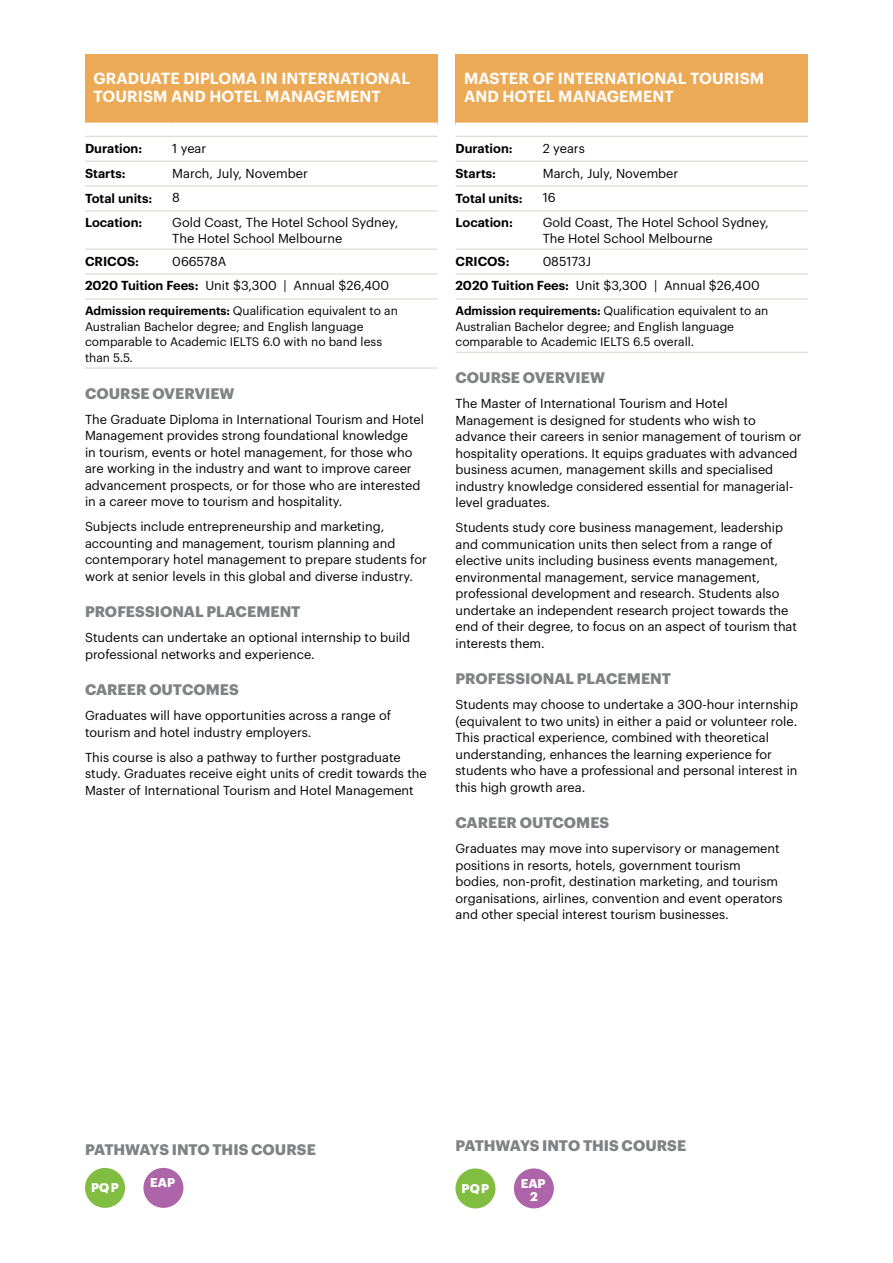
<style>
.page{position:relative;width:893px;height:1263px;background:#fff}
.page>*{position:absolute;margin:0;border:0;box-sizing:border-box;transform-origin:0 0}
.t1{font:600 15.75px/18px "Graphik";letter-spacing:.005em;color:#fff}
.t2{font:700 15px "Graphik";color:#808285}
.t3{font:12.75px/16.5px "Graphik";color:#000}
.t4{font:600 12.75px "Graphik";color:#000}
.t5{font:700 12.45px/12.9px "Graphik";color:#fff;text-align:center}
.t6{font:12px/15.8px "Graphik";color:#000}
.s1{font-weight:600}
</style>
<div class="page">
<div style="left:85px;top:54px;width:352px;height:70px;background:#ecaa56"></div>
<hr style="left:85px;top:136px;width:87px;height:1px;background:#d7d3cb">
<hr style="left:172px;top:136px;width:33px;height:1px;background:#d7d3cb">
<hr style="left:205px;top:136px;width:232px;height:1px;background:#d7d3cb">
<hr style="left:85px;top:161px;width:87px;height:1px;background:#d7d3cb">
<hr style="left:172px;top:161px;width:33px;height:1px;background:#d7d3cb">
<hr style="left:205px;top:161px;width:232px;height:1px;background:#d7d3cb">
<hr style="left:85px;top:186px;width:87px;height:1px;background:#d7d3cb">
<hr style="left:172px;top:186px;width:33px;height:1px;background:#d7d3cb">
<hr style="left:205px;top:186px;width:232px;height:1px;background:#d7d3cb">
<hr style="left:85px;top:211px;width:87px;height:1px;background:#d7d3cb">
<hr style="left:172px;top:211px;width:33px;height:1px;background:#d7d3cb">
<hr style="left:205px;top:211px;width:232px;height:1px;background:#d7d3cb">
<hr style="left:85px;top:249px;width:87px;height:1px;background:#d7d3cb">
<hr style="left:172px;top:249px;width:33px;height:1px;background:#d7d3cb">
<hr style="left:205px;top:249px;width:232px;height:1px;background:#d7d3cb">
<hr style="left:85px;top:274px;width:87px;height:1px;background:#d7d3cb">
<hr style="left:172px;top:274px;width:33px;height:1px;background:#d7d3cb">
<hr style="left:205px;top:274px;width:232px;height:1px;background:#d7d3cb">
<hr style="left:85px;top:298px;width:87px;height:1px;background:#d7d3cb">
<hr style="left:172px;top:298px;width:33px;height:1px;background:#d7d3cb">
<hr style="left:205px;top:298px;width:232px;height:1px;background:#d7d3cb">
<hr style="left:85px;top:368px;width:87px;height:1px;background:#d7d3cb">
<hr style="left:172px;top:368px;width:33px;height:1px;background:#d7d3cb">
<hr style="left:205px;top:368px;width:232px;height:1px;background:#d7d3cb">
<hr style="left:85px;top:123px;width:87px;height:3px;background:#fff">
<hr style="left:172px;top:123px;width:33px;height:3px;background:#fff">
<hr style="left:205px;top:123px;width:232px;height:3px;background:#fff">
<div style="left:85px;top:1168px;width:40px;height:40px;background:#81bd41;border-radius:50%"></div>
<div style="left:143px;top:1168px;width:40px;height:40px;background:#ad64a9;border-radius:50%"></div>
<div style="left:455px;top:54px;width:353px;height:70px;background:#ecaa56"></div>
<hr style="left:455px;top:136px;width:88px;height:1px;background:#d7d3cb">
<hr style="left:543px;top:136px;width:33px;height:1px;background:#d7d3cb">
<hr style="left:576px;top:136px;width:232px;height:1px;background:#d7d3cb">
<hr style="left:455px;top:161px;width:88px;height:1px;background:#d7d3cb">
<hr style="left:543px;top:161px;width:33px;height:1px;background:#d7d3cb">
<hr style="left:576px;top:161px;width:232px;height:1px;background:#d7d3cb">
<hr style="left:455px;top:186px;width:88px;height:1px;background:#d7d3cb">
<hr style="left:543px;top:186px;width:33px;height:1px;background:#d7d3cb">
<hr style="left:576px;top:186px;width:232px;height:1px;background:#d7d3cb">
<hr style="left:455px;top:211px;width:88px;height:1px;background:#d7d3cb">
<hr style="left:543px;top:211px;width:33px;height:1px;background:#d7d3cb">
<hr style="left:576px;top:211px;width:232px;height:1px;background:#d7d3cb">
<hr style="left:455px;top:249px;width:88px;height:1px;background:#d7d3cb">
<hr style="left:543px;top:249px;width:33px;height:1px;background:#d7d3cb">
<hr style="left:576px;top:249px;width:232px;height:1px;background:#d7d3cb">
<hr style="left:455px;top:274px;width:88px;height:1px;background:#d7d3cb">
<hr style="left:543px;top:274px;width:33px;height:1px;background:#d7d3cb">
<hr style="left:576px;top:274px;width:232px;height:1px;background:#d7d3cb">
<hr style="left:455px;top:298px;width:88px;height:1px;background:#d7d3cb">
<hr style="left:543px;top:298px;width:33px;height:1px;background:#d7d3cb">
<hr style="left:576px;top:298px;width:232px;height:1px;background:#d7d3cb">
<hr style="left:455px;top:352px;width:88px;height:1px;background:#d7d3cb">
<hr style="left:543px;top:352px;width:33px;height:1px;background:#d7d3cb">
<hr style="left:576px;top:352px;width:232px;height:1px;background:#d7d3cb">
<hr style="left:455px;top:123px;width:88px;height:3px;background:#fff">
<hr style="left:543px;top:123px;width:33px;height:3px;background:#fff">
<hr style="left:576px;top:123px;width:232px;height:3px;background:#fff">
<div style="left:455px;top:1168px;width:40px;height:40px;background:#81bd41;border-radius:50%"></div>
<div style="left:514px;top:1168px;width:40px;height:40px;background:#ad64a9;border-radius:50%"></div>
<p class="t1" style="left:94px;top:68px;width:318px">GRADUATE DIPLOMA IN INTERNATIONAL<br>TOURISM AND HOTEL MANAGEMENT</p>
<p class="t4" style="left:85px;top:138px;width:59px">Duration:</p>
<p class="t3" style="left:172px;top:139px;width:36px">1 year</p>
<p class="t4" style="left:85px;top:163px;width:42px">Starts:</p>
<p class="t3" style="left:172px;top:164px;width:137px">March, July, November</p>
<p class="t4" style="left:85px;top:188px;width:69px">Total units:</p>
<p class="t3" style="left:172px;top:189px;width:9px">8</p>
<p class="t4" style="left:85px;top:213px;width:59px">Location:</p>
<p class="t3" style="left:172px;top:214px;width:228px;line-height:15.8px">Gold Coast, The Hotel School Sydney,<br>The Hotel School Melbourne</p>
<p class="t4" style="left:85px;top:251px;width:56px">CRICOS:</p>
<p class="t3" style="left:85px;top:247px;width:306px;line-height:24.9px;text-indent:87px">066578A<br><span class="s1">2020 Tuition Fees:</span> Unit $3,300 | Annual $26,400</p>
<p class="t6" style="left:85px;top:301px;width:314px"><span class="s1">Admission requirements:</span> Qualification equivalent to an Australian Bachelor degree; and English language comparable to Academic IELTS 6.0 with no band less than 5.5.</p>
<p class="t2" style="left:85px;top:382px;width:151px">COURSE OVERVIEW</p>
<p class="t3" style="left:85px;top:410px;width:340px">The Graduate Diploma in International Tourism and Hotel Management provides strong foundational knowledge<br>in tourism, events or hotel management, for those who are working in the industry and want to improve career advancement prospects, or for those who are interested in a career move to tourism and hospitality.</p>
<p class="t3" style="left:85px;top:517px;width:343px">Subjects include entrepreneurship and marketing, accounting and management, tourism planning and contemporary hotel management to prepare students for work at senior levels in this global and diverse industry.</p>
<p class="t2" style="left:85px;top:600px;width:217px">PROFESSIONAL PLACEMENT</p>
<p class="t3" style="left:85px;top:628px;width:327px">Students can undertake an optional internship to build professional networks and experience.</p>
<p class="t2" style="left:85px;top:678px;width:155px">CAREER OUTCOMES</p>
<p class="t3" style="left:85px;top:706px;width:308px">Graduates will have opportunities across a range of tourism and hotel industry employers.</p>
<p class="t3" style="left:85px;top:748px;width:343px">This course is also a pathway to further postgraduate study. Graduates receive eight units of credit towards the<br>Master of International Tourism and Hotel Management</p>
<p class="t1" style="left:464px;top:68px;width:302px">MASTER OF INTERNATIONAL TOURISM<br>AND HOTEL MANAGEMENT</p>
<p class="t4" style="left:455px;top:138px;width:59px">Duration:</p>
<p class="t3" style="left:543px;top:139px;width:44px">2 years</p>
<p class="t4" style="left:455px;top:163px;width:42px">Starts:</p>
<p class="t3" style="left:543px;top:164px;width:137px">March, July, November</p>
<p class="t4" style="left:455px;top:188px;width:69px">Total units:</p>
<p class="t3" style="left:543px;top:189px;width:14px">16</p>
<p class="t4" style="left:455px;top:213px;width:59px">Location:</p>
<p class="t3" style="left:543px;top:214px;width:228px;line-height:15.8px">Gold Coast, The Hotel School Sydney,<br>The Hotel School Melbourne</p>
<p class="t4" style="left:455px;top:251px;width:56px">CRICOS:</p>
<p class="t3" style="left:455px;top:247px;width:306px;line-height:24.9px;text-indent:87px">085173J<br><span class="s1">2020 Tuition Fees:</span> Unit $3,300 | Annual $26,400</p>
<p class="t6" style="left:455px;top:301px;width:314px"><span class="s1">Admission requirements:</span> Qualification equivalent to an<br>Australian Bachelor degree; and English language comparable to Academic IELTS 6.5 overall.</p>
<p class="t2" style="left:455px;top:366px;width:151px">COURSE OVERVIEW</p>
<p class="t3" style="left:455px;top:394px;width:348px">The Master of International Tourism and Hotel Management is designed for students who wish to advance their careers in senior management of tourism or hospitality operations. It equips graduates with advanced business acumen, management skills and specialised industry knowledge considered essential for managerial&shy;level graduates.</p>
<p class="t3" style="left:455px;top:518px;width:343px">Students study core business management, leadership and communication units then select from a range of elective units including business events management, environmental management, service management, professional development and research. Students also undertake an independent research project towards the end of their degree, to focus on an aspect of tourism that interests them.</p>
<p class="t2" style="left:455px;top:667px;width:217px">PROFESSIONAL PLACEMENT</p>
<p class="t3" style="left:455px;top:695px;width:344px">Students may choose to undertake a 300-hour internship (equivalent to two units) in either a paid or volunteer role.<br>This practical experience, combined with theoretical understanding, enhances the learning experience for students who have a professional and personal interest in this high growth area.</p>
<p class="t2" style="left:455px;top:811px;width:155px">CAREER OUTCOMES</p>
<p class="t3" style="left:455px;top:839px;width:329px">Graduates may move into supervisory or management positions in resorts, hotels, government tourism bodies, non-profit, destination marketing, and tourism organisations, airlines, convention and event operators and other special interest tourism businesses.</p>
<p class="t2" style="left:85px;top:1137px;width:232px">PATHWAYS INTO THIS COURSE</p>
<p class="t5" style="left:91px;top:1180px;width:29px">PQP</p>
<p class="t5" style="left:150px;top:1175px;width:27px">EAP</p>
<p class="t2" style="left:455px;top:1134px;width:232px">PATHWAYS INTO THIS COURSE</p>
<p class="t5" style="left:462px;top:1180px;width:29px">PQP</p>
<p class="t5" style="left:521px;top:1176px;width:27px">EAP<br>2</p>
</div>
